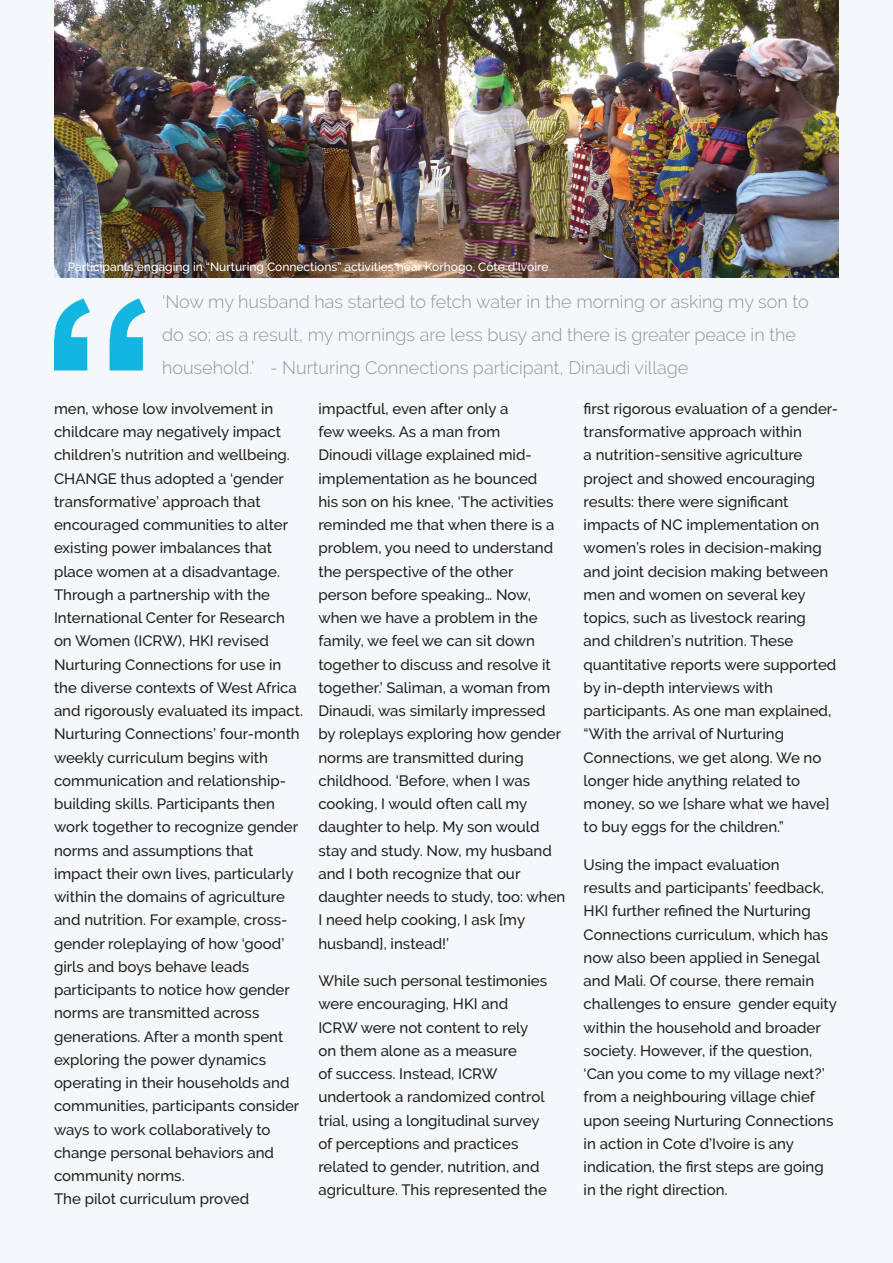
<style>
.page{position:relative;width:893px;height:1263px;background:#f4f8fa}
.page>*{position:absolute;margin:0;border:0;box-sizing:border-box;transform-origin:0 0}
.t1{font:300 18px/33px "Raleway";color:#939598}
.t2{font:500 15px/23.2px "Raleway";color:#231f20}
.t3{font:500 12px "Raleway";color:#fff}
</style>
<div class="page">
<img style="left:54px;top:0;width:785px;height:277px">
<svg style="left:54px;top:298px;width:92px;height:72px"></svg>
<p class="t3" style="left:68px;top:259px;width:482px">Participants engaging in “Nurturing Connections” activities near Korhogo, Côte d’Ivoire</p>
<p class="t1" style="left:162px;top:285px;width:648px">‘Now my husband has started to fetch water in the morning or asking my son to do so; as a result, my mornings are less busy and there is greater peace in the household.’ - Nurturing Connections participant, Dinaudi village</p>
<p class="t2" style="left:54px;top:397px;width:251px">men, whose low involvement in childcare may negatively impact children’s nutrition and wellbeing.<br>CHANGE thus adopted a ‘gender transformative’ approach that encouraged communities to alter existing power imbalances that place women at a disadvantage.<br>Through a partnership with the<br>International Center for Research on Women (ICRW), HKI revised<br>Nurturing Connections for use in the diverse contexts of West Africa and rigorously evaluated its impact.</p>
<p class="t2" style="left:54px;top:722px;width:247px">Nurturing Connections’ four-month weekly curriculum begins with communication and relationship&shy;building skills. Participants then work together to recognize gender norms and assumptions that impact their own lives, particularly within the domains of agriculture and nutrition. For example, cross&shy;gender roleplaying of how ‘good’ girls and boys behave leads participants to notice how gender norms are transmitted across generations. After a month spent exploring the power dynamics operating in their households and communities, participants consider ways to work collaboratively to change personal behaviors and community norms.</p>
<p class="t2" style="left:54px;top:1187px;width:197px">The pilot curriculum proved</p>
<p class="t2" style="left:584px;top:397px;width:256px">first rigorous evaluation of a gender&shy;transformative approach within<br>a nutrition-sensitive agriculture project and showed encouraging results: there were significant impacts of NC implementation on women’s roles in decision-making and joint decision making between men and women on several key topics, such as livestock rearing<br>and children’s nutrition. These quantitative reports were supported by in-depth interviews with participants. As one man explained, “With the arrival of Nurturing<br>Connections, we get along. We no longer hide anything related to money, so we [share what we have] to buy eggs for the children.”</p>
<p class="t2" style="left:584px;top:853px;width:255px">Using the impact evaluation<br>results and participants’ feedback, HKI further refined the Nurturing Connections curriculum, which has now also been applied in Senegal and Mali. Of course, there remain challenges to ensure gender equity within the household and broader society. However, if the question, ‘Can you come to my village next?’ from a neighbouring village chief upon seeing Nurturing Connections in action in Cote d’Ivoire is any indication, the first steps are going in the right direction.</p>
<p class="t2" style="left:318px;top:397px;width:249px">impactful, even after only a<br>few weeks. As a man from<br>Dinoudi village explained mid&shy;implementation as he bounced<br>his son on his knee, ‘The activities reminded me that when there is a problem, you need to understand the perspective of the other person before speaking… Now, when we have a problem in the family, we feel we can sit down together to discuss and resolve it together.’ Saliman, a woman from<br>Dinaudi, was similarly impressed by roleplays exploring how gender norms are transmitted during childhood. ‘Before, when I was cooking, I would often call my daughter to help. My son would stay and study. Now, my husband and I both recognize that our daughter needs to study, too: when<br>I need help cooking, I ask [my husband], instead!’</p>
<p class="t2" style="left:318px;top:969px;width:230px">While such personal testimonies were encouraging, HKI and<br>ICRW were not content to rely on them alone as a measure<br>of success. Instead, ICRW undertook a randomized control trial, using a longitudinal survey of perceptions and practices related to gender, nutrition, and agriculture. This represented the</p>
</div>
